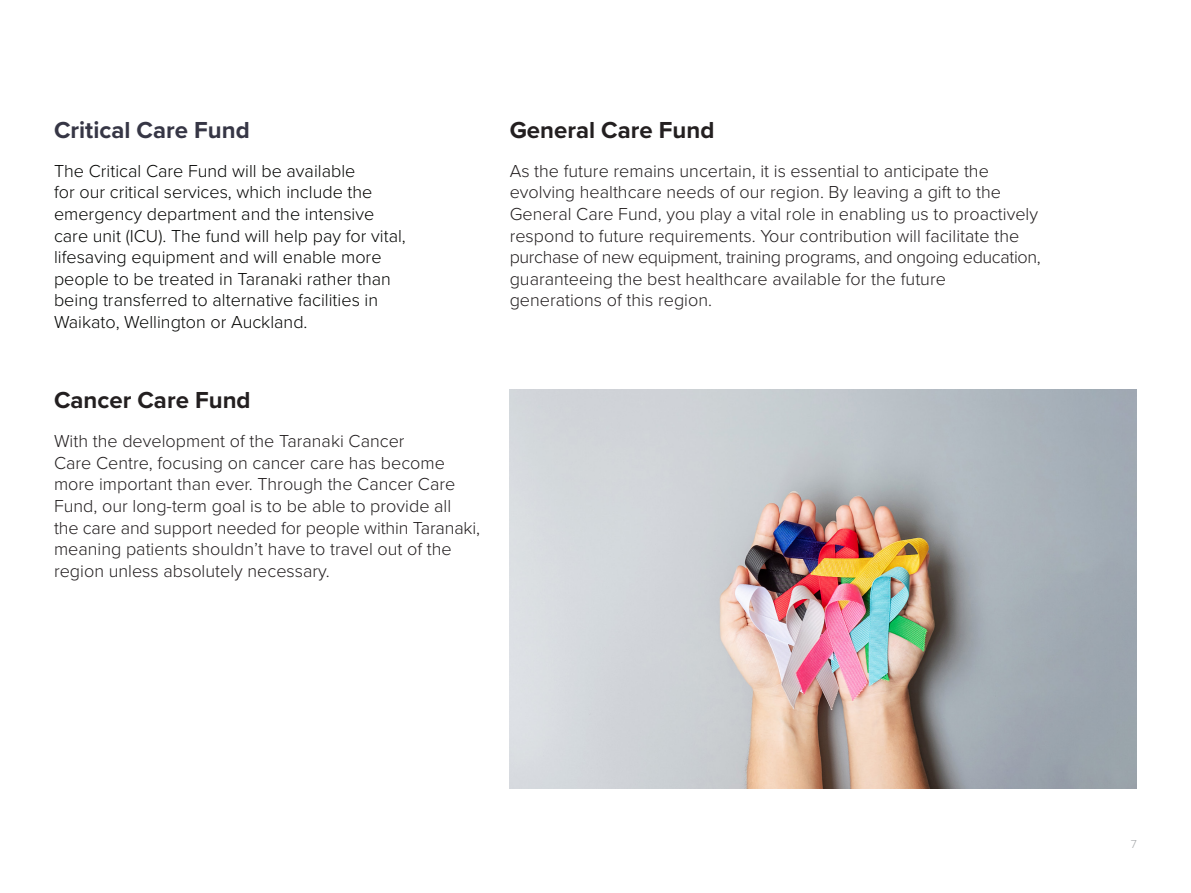
<style>
.page{position:relative;width:1191px;height:893px;background:#fff}
.page>*{position:absolute;margin:0;border:0;box-sizing:border-box;transform-origin:0 0}
.t1{font:700 24px "Proxima Nova";color:#231f20}
.t2{font:700 24px "Proxima Nova";color:#363645}
.t3{font:300 18px/21.6px "Proxima Nova";color:#231f20}
.t4{font:300 18px/21.6px "Proxima Nova";color:#040503}
.t5{font:300 12px "Proxima Nova";color:#a8aaad}
</style>
<div class="page">
<img style="left:509px;top:389px;width:628px;height:400px">
<p class="t2" style="left:54px;top:112px;width:197px">Critical Care Fund</p>
<p class="t4" style="left:54px;top:159px;width:353px">The Critical Care Fund will be available<br>for our critical services, which include the emergency department and the intensive care unit (ICU). The fund will help pay for vital, lifesaving equipment and will enable more people to be treated in Taranaki rather than being transferred to alternative facilities in Waikato, Wellington or Auckland.</p>
<p class="t1" style="left:54px;top:382px;width:198px">Cancer Care Fund</p>
<p class="t3" style="left:54px;top:429px;width:427px">With the development of the Taranaki Cancer<br>Care Centre, focusing on cancer care has become more important than ever. Through the Cancer Care Fund, our long-term goal is to be able to provide all the care and support needed for people within Taranaki, meaning patients shouldn’t have to travel out of the region unless absolutely necessary.</p>
<p class="t1" style="left:509px;top:112px;width:206px">General Care Fund</p>
<p class="t3" style="left:509px;top:159px;width:532px">As the future remains uncertain, it is essential to anticipate the evolving healthcare needs of our region. By leaving a gift to the General Care Fund, you play a vital role in enabling us to proactively respond to future requirements. Your contribution will facilitate the purchase of new equipment, training programs, and ongoing education, guaranteeing the best healthcare available for the future generations of this region.</p>
<p class="t5" style="left:1131px;top:835px;width:8px">7</p>
</div>
